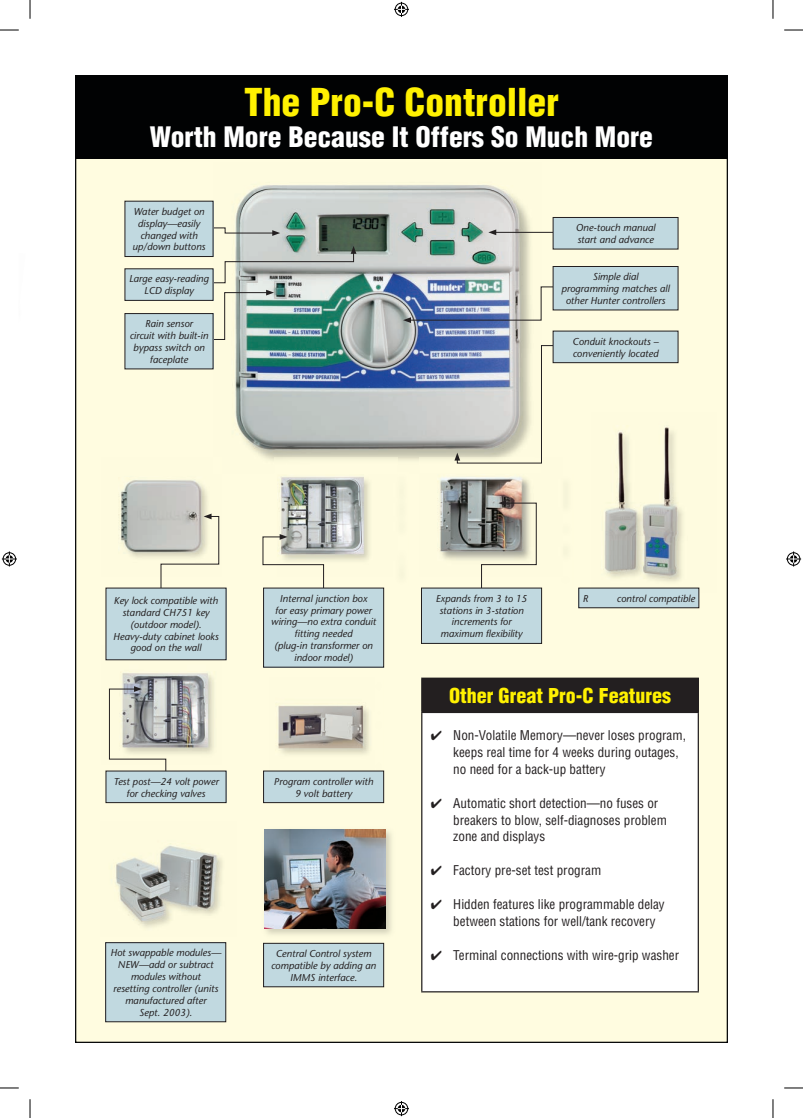
<style>
.page{position:relative;width:803px;height:1118px;background:#fff}
.page>*{position:absolute;margin:0;border:0;box-sizing:border-box;transform-origin:0 0}
.t1{font:900 condensed 37.5px "Helvetica";color:#fff101}
.t2{font:900 condensed 27.5px "Helvetica";color:#fff}
.t3{font:900 condensed 20px "Helvetica";color:#fff101}
.t4{font:condensed 13.12px/16.9px "Helvetica";color:#231f20}
.t5{font:italic 10px/11.9px "Stone Sans";color:#231f20;text-align:center}
</style>
<div class="page">
<div style="left:75px;top:159px;width:653px;height:883px;background:#fffce0"></div>
<div style="left:213px;top:162px;width:328px;height:45px;background:#fefbdf"></div>
<div style="left:213px;top:207px;width:41px;height:266px;background:#fefbdf"></div>
<img style="left:535px;top:207px;width:6px;height:138px">
<img style="left:254px;top:465px;width:20px;height:8px">
<img style="left:398px;top:465px;width:21px;height:8px">
<img style="left:234px;top:185px;width:301px;height:280px">
<div style="left:101px;top:457px;width:121px;height:119px;background:#fefbdf"></div>
<img style="left:213px;top:457px;width:9px;height:16px">
<img style="left:119px;top:477px;width:93px;height:85px">
<div style="left:324px;top:474px;width:84px;height:111px;background:#fefbdf"></div>
<img style="left:274px;top:457px;width:124px;height:119px">
<img style="left:277px;top:473px;width:121px;height:1px">
<div style="left:437px;top:474px;width:136px;height:111px;background:#fffcdf"></div>
<div style="left:419px;top:457px;width:143px;height:119px;background:#fefbdf"></div>
<img style="left:419px;top:464px;width:122px;height:9px">
<img style="left:419px;top:457px;width:116px;height:8px">
<img style="left:437px;top:474px;width:125px;height:102px">
<div style="left:100px;top:821px;width:136px;height:115px;background:#fefbdf"></div>
<img style="left:114px;top:843px;width:113px;height:88px">
<div style="left:101px;top:645px;width:121px;height:119px;background:#fefbdf"></div>
<img style="left:120px;top:671px;width:98px;height:87px">
<img style="left:374px;top:679px;width:9px;height:91px">
<img style="left:269px;top:677px;width:105px;height:93px">
<img style="left:275px;top:679px;width:99px;height:91px">
<div style="left:591px;top:412px;width:125px;height:180px;background:#fefbdf"></div>
<img style="left:601px;top:425px;width:86px;height:161px">
<img style="left:261px;top:826px;width:135px;height:113px">
<img style="left:265px;top:829px;width:120px;height:99px">
<svg style="left:160px;top:513px;width:59px;height:74px;background:#dcdac8"></svg>
<svg style="left:262px;top:534px;width:62px;height:71px;background:#dbdac6"></svg>
<div style="left:106px;top:588px;width:120px;height:72px;background:#c1d9e0"></div>
<div style="left:106px;top:587px;width:120px;height:73px;border:1px solid #231f20"></div>
<img style="left:403px;top:286px;width:171px;height:37px">
<svg style="left:203px;top:246px;width:153px;height:37px;background:#b9beb7"></svg>
<div style="left:125px;top:269px;width:88px;height:31px;background:#c1d9e0"></div>
<div style="left:125px;top:268px;width:88px;height:33px;border:1px solid #231f20"></div>
<div style="left:263px;top:588px;width:120px;height:79px;background:#c1d9e0"></div>
<div style="left:263px;top:587px;width:121px;height:80px;border:1px solid #231f20"></div>
<svg style="left:481px;top:500px;width:56px;height:87px;background:#b3afa0"></svg>
<div style="left:421px;top:588px;width:120px;height:55px;background:#c1d9e0"></div>
<div style="left:421px;top:587px;width:121px;height:56px;border:1px solid #231f20"></div>
<div style="left:106px;top:942px;width:120px;height:79px;background:#c1d9e0"></div>
<div style="left:105px;top:942px;width:121px;height:80px;border:1px solid #231f20"></div>
<svg style="left:201px;top:290px;width:73px;height:50px;background:#b1c7b7"></svg>
<div style="left:125px;top:313px;width:88px;height:56px;background:#c1d9e0"></div>
<div style="left:125px;top:313px;width:88px;height:56px;border:1px solid #231f20"></div>
<svg style="left:109px;top:686px;width:57px;height:84px;background:#c5c5ba"></svg>
<div style="left:106px;top:771px;width:120px;height:31px;background:#c1d9e0"></div>
<div style="left:106px;top:770px;width:120px;height:33px;border:1px solid #231f20"></div>
<svg style="left:454px;top:345px;width:107px;height:119px;background:#c9cbc8"></svg>
<div style="left:553px;top:331px;width:125px;height:32px;background:#c1d9e0"></div>
<div style="left:552px;top:331px;width:126px;height:32px;border:1px solid #231f20"></div>
<hr style="left:494px;top:232px;width:69px;height:1px;background:#231f20">
<svg style="left:488px;top:229px;width:8px;height:6px"></svg>
<div style="left:553px;top:217px;width:125px;height:32px;background:#c1d9e0"></div>
<div style="left:552px;top:217px;width:126px;height:32px;border:1px solid #231f20"></div>
<svg style="left:213px;top:227px;width:67px;height:9px"></svg>
<div style="left:125px;top:201px;width:88px;height:55px;background:#c1d9e0"></div>
<div style="left:125px;top:201px;width:88px;height:56px;border:1px solid #231f20"></div>
<div style="left:553px;top:266px;width:125px;height:44px;background:#c1d9e0"></div>
<div style="left:552px;top:266px;width:126px;height:44px;border:1px solid #231f20"></div>
<div style="left:578px;top:588px;width:120px;height:20px;background:#c1d9e0"></div>
<div style="left:578px;top:587px;width:121px;height:21px;border:1px solid #231f20"></div>
<div style="left:263px;top:771px;width:120px;height:31px;background:#c1d9e0"></div>
<div style="left:263px;top:770px;width:121px;height:33px;border:1px solid #231f20"></div>
<div style="left:263px;top:943px;width:120px;height:43px;background:#c1d9e0"></div>
<div style="left:263px;top:943px;width:121px;height:44px;border:1px solid #231f20"></div>
<div style="left:422px;top:678px;width:276px;height:34px;background:#231f20"></div>
<div style="left:422px;top:712px;width:276px;height:279px;background:#fff"></div>
<hr style="left:421px;top:677px;width:278px;height:2px;background:#231f20">
<hr style="left:421px;top:679px;width:1px;height:33px;background:#231f20">
<hr style="left:697px;top:679px;width:2px;height:33px;background:#231f20">
<hr style="left:421px;top:712px;width:278px;height:1px;background:#231f20">
<hr style="left:421px;top:713px;width:1px;height:278px;background:#231f20">
<hr style="left:697px;top:713px;width:2px;height:278px;background:#231f20">
<hr style="left:421px;top:991px;width:278px;height:1px;background:#231f20">
<div style="left:75px;top:75px;width:653px;height:84px;background:#010203"></div>
<svg style="left:0;top:29px;width:19px;height:2px"></svg>
<svg style="left:784px;top:29px;width:18px;height:2px"></svg>
<svg style="left:0;top:1087px;width:19px;height:1px"></svg>
<svg style="left:784px;top:1087px;width:18px;height:1px"></svg>
<svg style="left:29px;top:0;width:2px;height:19px"></svg>
<svg style="left:29px;top:1099px;width:2px;height:19px"></svg>
<svg style="left:772px;top:0;width:1px;height:19px"></svg>
<svg style="left:772px;top:1099px;width:1px;height:19px"></svg>
<svg style="left:394px;top:2px;width:15px;height:15px"></svg>
<svg style="left:394px;top:1101px;width:15px;height:15px"></svg>
<svg style="left:2px;top:551px;width:15px;height:15px"></svg>
<svg style="left:786px;top:551px;width:15px;height:15px"></svg>
<h1 class="t1" style="left:244px;top:79px;width:316px">The Pro-C Controller</h1>
<h2 class="t2" style="left:150px;top:120px;width:504px">Worth More Because It Offers So Much More</h2>
<p class="t5" style="left:132px;top:205px;width:74px">Water budget on display—easily changed with up/down buttons</p>
<p class="t5" style="left:129px;top:273px;width:81px">Large easy-reading<br>LCD display</p>
<p class="t5" style="left:130px;top:318px;width:80px">Rain sensor<br>circuit with built-in bypass switch on faceplate</p>
<p class="t5" style="left:575px;top:222px;width:81px;text-align:left">One-touch manual start and advance</p>
<p class="t5" style="left:561px;top:271px;width:110px">Simple dial<br>programming matches all other Hunter controllers</p>
<p class="t5" style="left:572px;top:335px;width:87px;text-align:left">Conduit knockouts – conveniently located</p>
<p class="t5" style="left:113px;top:594px;width:107px">Key lock compatible with standard CH751 key (outdoor model).<br>Heavy-duty cabinet looks good on the wall</p>
<p class="t5" style="left:113px;top:775px;width:107px">Test post—24 volt power for checking valves</p>
<p class="t5" style="left:110px;top:946px;width:112px">Hot swappable modules—<br>NEW—add or subtract modules without<br>resetting controller (units manufactured after<br>Sept. 2003).</p>
<p class="t5" style="left:271px;top:592px;width:106px">Internal junction box<br>for easy primary power wiring—no extra conduit fitting needed<br>(plug-in transformer on indoor model)</p>
<p class="t5" style="left:436px;top:592px;width:93px">Expands from 3 to 15 stations in 3-station increments for maximum flexibility</p>
<p class="t5" style="left:582px;top:592px;width:7px">R</p>
<p class="t5" style="left:616px;top:592px;width:80px">control compatible</p>
<p class="t5" style="left:274px;top:775px;width:101px">Program controller with<br>9 volt battery</p>
<p class="t5" style="left:271px;top:947px;width:107px">Central Control system compatible by adding an<br>IMMS interface.</p>
<h3 class="t3" style="left:449px;top:683px;width:223px">Other Great Pro-C Features</h3>
<h3 class="t4" style="left:453px;top:726px;width:234px;text-indent:-22px">✔ Non-Volatile Memory—never loses program, keeps real time for 4 weeks during outages, no need for a back-up battery</h3>
<h3 class="t4" style="left:453px;top:794px;width:215px;text-indent:-22px">✔ Automatic short detection—no fuses or breakers to blow, self-diagnoses problem zone and displays</h3>
<h3 class="t4" style="left:431px;top:861px;width:172px">✔ Factory pre-set test program</h3>
<h3 class="t4" style="left:453px;top:895px;width:213px;text-indent:-22px">✔ Hidden features like programmable delay between stations for well/tank recovery</h3>
<h3 class="t4" style="left:431px;top:946px;width:250px">✔ Terminal connections with wire-grip washer</h3>
</div>
